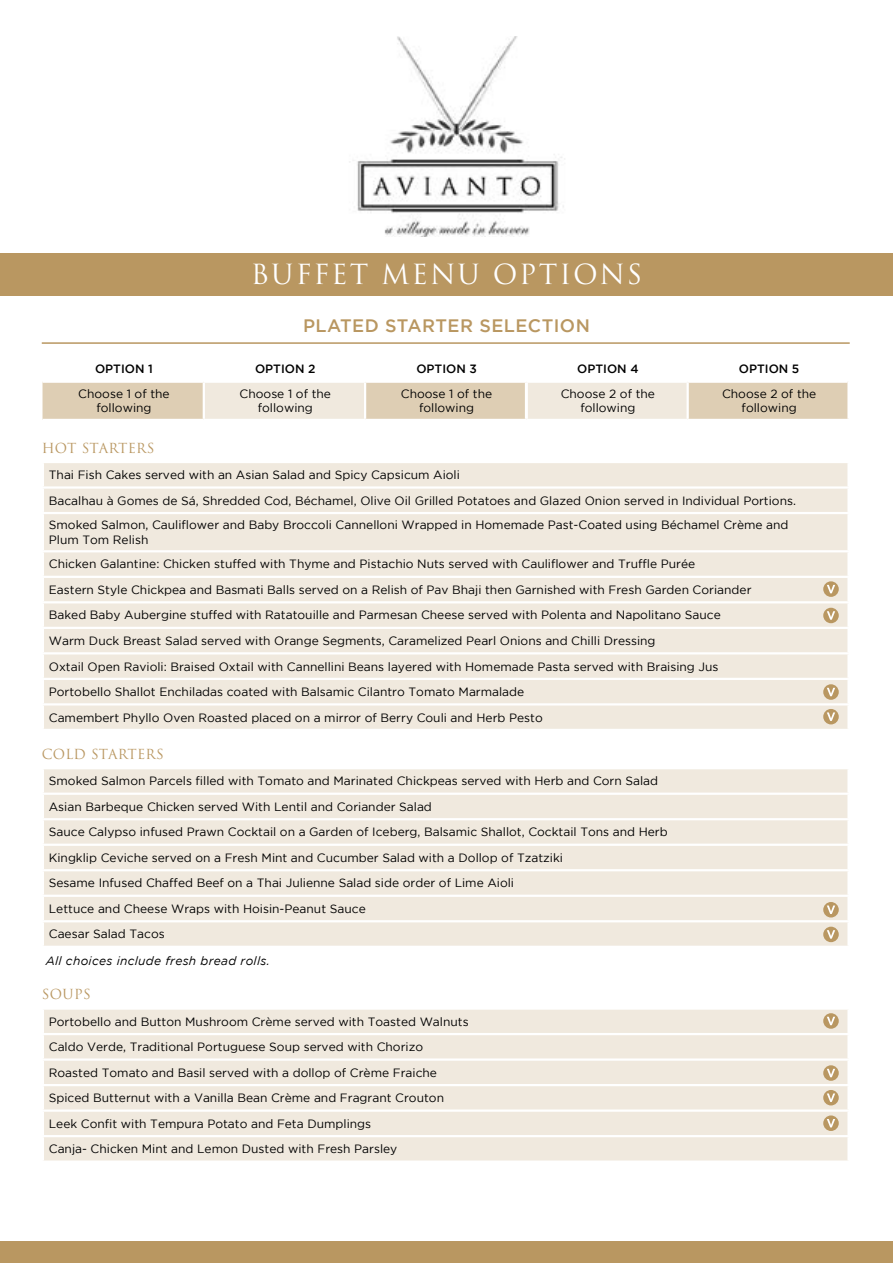
<style>
.page{position:relative;width:893px;height:1263px;background:#fff}
.page>*{position:absolute;margin:0;border:0;box-sizing:border-box;transform-origin:0 0}
.t1{font:27px "Trajan Pro 3";letter-spacing:.07em;color:#fff}
.t2{font:500 18px "Gotham";letter-spacing:.025em;color:#b99761}
.t3{font:13.5px "Trajan Pro 3";letter-spacing:.015em;color:#b99761}
.t4{font:12px/25.5px "Gotham";color:#000;text-align:center}
.t5{font:500 12px "Gotham";color:#000}
.t6{font:italic 12px "Gotham";letter-spacing:.025em;color:#000}
</style>
<div class="page">
<div style="left:0;top:1242px;width:893px;height:21px;background:#b99761"></div>
<div style="left:44px;top:463px;width:803px;height:266px;background:#f0e9de"></div>
<hr style="left:42px;top:486px;width:808px;height:3px;background:#fff">
<hr style="left:42px;top:512px;width:808px;height:2px;background:#fff">
<hr style="left:42px;top:550px;width:808px;height:2px;background:#fff">
<hr style="left:42px;top:576px;width:808px;height:2px;background:#fff">
<hr style="left:42px;top:601px;width:808px;height:2px;background:#fff">
<hr style="left:42px;top:627px;width:808px;height:2px;background:#fff">
<hr style="left:42px;top:652px;width:808px;height:2px;background:#fff">
<hr style="left:42px;top:678px;width:808px;height:2px;background:#fff">
<hr style="left:42px;top:703px;width:808px;height:2px;background:#fff">
<div style="left:44px;top:769px;width:803px;height:177px;background:#f0e9de"></div>
<hr style="left:42px;top:792px;width:808px;height:3px;background:#fff">
<hr style="left:42px;top:818px;width:808px;height:2px;background:#fff">
<hr style="left:42px;top:844px;width:808px;height:2px;background:#fff">
<hr style="left:42px;top:869px;width:808px;height:2px;background:#fff">
<hr style="left:42px;top:895px;width:808px;height:2px;background:#fff">
<hr style="left:42px;top:920px;width:808px;height:2px;background:#fff">
<div style="left:44px;top:1010px;width:803px;height:150px;background:#f0e9de"></div>
<hr style="left:42px;top:1033px;width:808px;height:2px;background:#fff">
<hr style="left:42px;top:1058px;width:808px;height:3px;background:#fff">
<hr style="left:42px;top:1084px;width:808px;height:2px;background:#fff">
<hr style="left:42px;top:1109px;width:808px;height:3px;background:#fff">
<hr style="left:42px;top:1135px;width:808px;height:2px;background:#fff">
<hr style="left:42px;top:342px;width:808px;height:2px;background:#b99761">
<svg style="left:43px;top:383px;width:804px;height:36px;background:#e5d9c5"></svg>
<hr style="left:525px;top:383px;width:3px;height:36px;background:#fff">
<hr style="left:203px;top:383px;width:2px;height:36px;background:#fff">
<hr style="left:364px;top:383px;width:2px;height:36px;background:#fff">
<hr style="left:686px;top:383px;width:3px;height:36px;background:#fff">
<svg style="left:823px;top:581px;width:16px;height:16px"></svg>
<svg style="left:827px;top:585px;width:8px;height:8px"></svg>
<div style="left:823px;top:608px;width:16px;height:15px;background:#b99761;border-radius:50%"></div>
<svg style="left:827px;top:611px;width:8px;height:9px"></svg>
<svg style="left:823px;top:684px;width:16px;height:16px"></svg>
<svg style="left:827px;top:688px;width:8px;height:8px"></svg>
<div style="left:823px;top:902px;width:16px;height:15px;background:#b99761;border-radius:50%"></div>
<svg style="left:827px;top:905px;width:8px;height:9px"></svg>
<div style="left:823px;top:709px;width:16px;height:15px;background:#b99761;border-radius:50%"></div>
<svg style="left:827px;top:712px;width:8px;height:9px"></svg>
<div style="left:823px;top:927px;width:16px;height:15px;background:#b99761;border-radius:50%"></div>
<svg style="left:827px;top:930px;width:8px;height:9px"></svg>
<svg style="left:823px;top:1013px;width:16px;height:16px"></svg>
<svg style="left:827px;top:1017px;width:8px;height:8px"></svg>
<svg style="left:823px;top:1065px;width:16px;height:16px"></svg>
<svg style="left:827px;top:1069px;width:8px;height:8px"></svg>
<div style="left:823px;top:1090px;width:16px;height:15px;background:#b99761;border-radius:50%"></div>
<svg style="left:827px;top:1093px;width:8px;height:9px"></svg>
<svg style="left:823px;top:1115px;width:16px;height:16px"></svg>
<svg style="left:827px;top:1119px;width:8px;height:8px"></svg>
<img style="left:349px;top:36px;width:215px;height:201px">
<div style="left:0;top:253px;width:893px;height:43px;background:#b99761"></div>
<h1 class="t1" style="left:251px;top:255px;width:393px">BUFFET MENU OPTIONS</h1>
<h2 class="t2" style="left:303px;top:316px;width:288px">PLATED STARTER SELECTION</h2>
<p class="t5" style="left:95px;top:362px;width:59px">OPTION 1</p>
<p class="t5" style="left:255px;top:362px;width:62px">OPTION 2</p>
<p class="t5" style="left:416px;top:362px;width:62px">OPTION 3</p>
<p class="t5" style="left:577px;top:362px;width:63px">OPTION 4</p>
<p class="t5" style="left:739px;top:362px;width:62px">OPTION 5</p>
<p class="t4" style="left:78px;top:387px;width:93px;line-height:13.5px">Choose 1 of the following</p>
<p class="t4" style="left:240px;top:387px;width:93px;line-height:13.5px">Choose 1 of the following</p>
<p class="t4" style="left:401px;top:387px;width:93px;line-height:13.5px">Choose 1 of the following</p>
<p class="t4" style="left:561px;top:387px;width:96px;line-height:13.5px">Choose 2 of the following</p>
<p class="t4" style="left:722px;top:387px;width:96px;line-height:13.5px">Choose 2 of the following</p>
<p class="t3" style="left:42px;top:439px;width:114px">HOT STARTERS</p>
<p class="t4" style="left:49px;top:462px;width:749px;line-height:25px;text-align:left">Thai Fish Cakes served with an Asian Salad and Spicy Capsicum Aioli<br>Bacalhau à Gomes de Sá, Shredded Cod, Béchamel, Olive Oil Grilled Potatoes and Glazed Onion served in Individual Portions.<br>Smoked Salmon, Cauliflower and Baby Broccoli Cannelloni Wrapped in Homemade Past-Coated using Béchamel Crème and</p>
<p class="t4" style="left:49px;top:527px;width:704px;text-align:left">Plum Tom Relish<br>Chicken Galantine: Chicken stuffed with Thyme and Pistachio Nuts served with Cauliflower and Truffle Purée<br>Eastern Style Chickpea and Basmati Balls served on a Relish of Pav Bhaji then Garnished with Fresh Garden Coriander Baked Baby Aubergine stuffed with Ratatouille and Parmesan Cheese served with Polenta and Napolitano Sauce Warm Duck Breast Salad served with Orange Segments, Caramelized Pearl Onions and Chilli Dressing<br>Oxtail Open Ravioli: Braised Oxtail with Cannellini Beans layered with Homemade Pasta served with Braising Jus Portobello Shallot Enchiladas coated with Balsamic Cilantro Tomato Marmalade<br>Camembert Phyllo Oven Roasted placed on a mirror of Berry Couli and Herb Pesto</p>
<p class="t3" style="left:42px;top:745px;width:124px">COLD STARTERS</p>
<p class="t4" style="left:49px;top:768px;width:620px;text-align:left">Smoked Salmon Parcels filled with Tomato and Marinated Chickpeas served with Herb and Corn Salad Asian Barbeque Chicken served With Lentil and Coriander Salad<br>Sauce Calypso infused Prawn Cocktail on a Garden of Iceberg, Balsamic Shallot, Cocktail Tons and Herb Kingklip Ceviche served on a Fresh Mint and Cucumber Salad with a Dollop of Tzatziki<br>Sesame Infused Chaffed Beef on a Thai Julienne Salad side order of Lime Aioli<br>Lettuce and Cheese Wraps with Hoisin-Peanut Sauce<br>Caesar Salad Tacos</p>
<p class="t6" style="left:46px;top:954px;width:226px">All choices include fresh bread rolls.</p>
<p class="t3" style="left:42px;top:985px;width:51px">SOUPS</p>
<p class="t4" style="left:49px;top:1008px;width:421px;text-align:left">Portobello and Button Mushroom Crème served with Toasted Walnuts Caldo Verde, Traditional Portuguese Soup served with Chorizo Roasted Tomato and Basil served with a dollop of Crème Fraiche Spiced Butternut with a Vanilla Bean Crème and Fragrant Crouton Leek Confit with Tempura Potato and Feta Dumplings<br>Canja- Chicken Mint and Lemon Dusted with Fresh Parsley</p>
</div>
